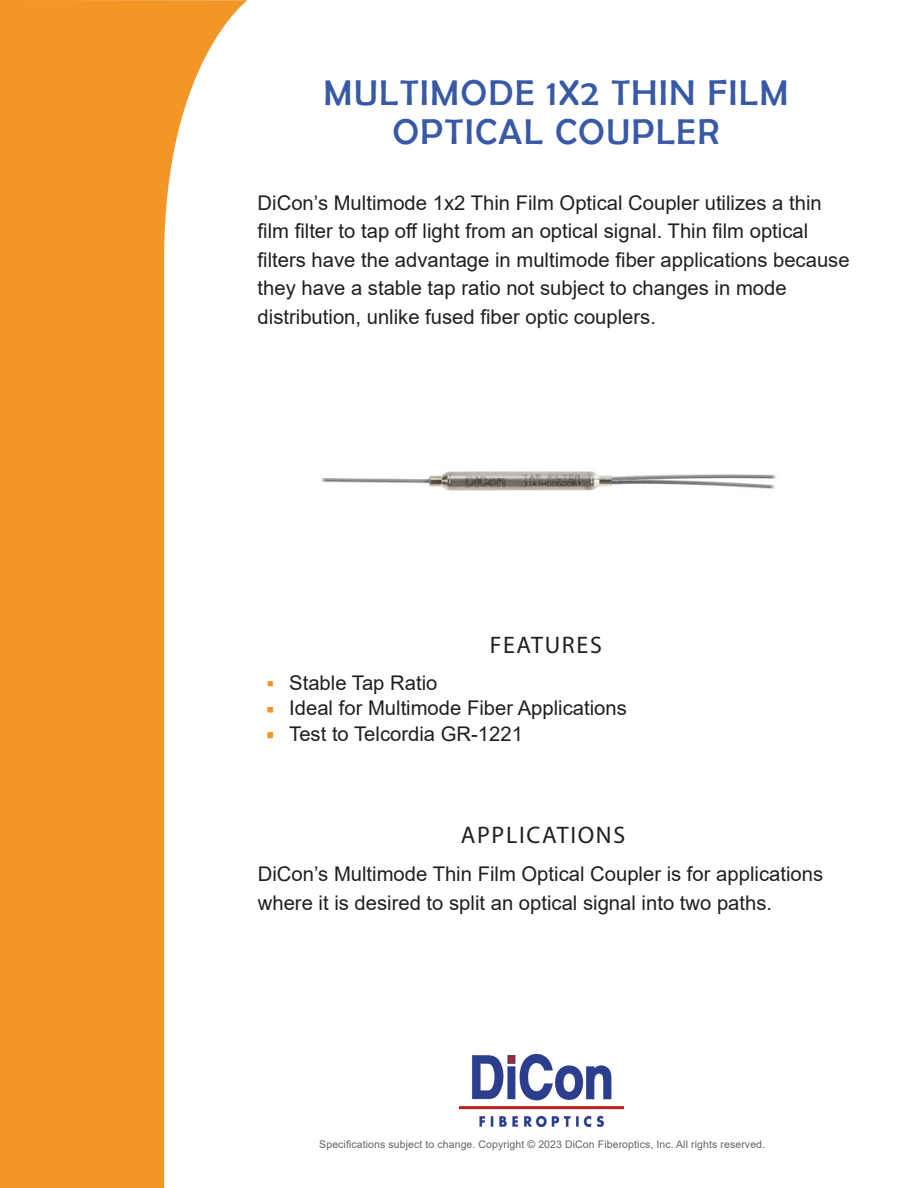
<style>
.page{position:relative;width:918px;height:1188px;background:#fff}
.page>*{position:absolute;margin:0;border:0;box-sizing:border-box;transform-origin:0 0}
.t1{font:36px "Berlin Sans FB";letter-spacing:.05em;color:#3859a7}
.t2{font:24px "Myriad Pro";letter-spacing:.07em;color:#231f20}
.t3{font:20.25px/28.5px "Arial";color:#231f20}
.t4{font:10.5px "Arial";letter-spacing:.01em;color:#636366}
.t5{font:9px "Wingdings";color:#f49625}
</style>
<div class="page">
<img style="left:321px;top:471px;width:455px;height:20px">
<svg style="left:0;top:0;width:248px;height:1188px;fill:#f49625"></svg>
<img style="left:460px;top:1054px;width:163px;height:73px">
<p class="t1" style="left:324px;top:73px;width:466px">MULTIMODE 1X2 THIN FILM</p>
<p class="t1" style="left:393px;top:112px;width:328px">OPTICAL COUPLER</p>
<p class="t3" style="left:258px;top:188px;width:594px">DiCon’s Multimode 1x2 Thin Film Optical Coupler utilizes a thin film filter to tap off light from an optical signal. Thin film optical filters have the advantage in multimode fiber applications because they have a stable tap ratio not subject to changes in mode distribution, unlike fused fiber optic couplers.</p>
<p class="t2" style="left:490px;top:630px;width:114px">FEATURES</p>
<p class="t5" style="left:267px;top:679px;width:8px">■</p>
<p class="t3" style="left:289px;top:668px;width:150px">Stable Tap Ratio</p>
<p class="t3" style="left:289px;top:694px;width:339px">Ideal for Multimode Fiber Applications</p>
<p class="t3" style="left:289px;top:719px;width:235px">Test to Telcordia GR-1221</p>
<p class="t5" style="left:267px;top:705px;width:8px">■</p>
<p class="t5" style="left:267px;top:730px;width:8px">■</p>
<p class="t2" style="left:461px;top:820px;width:166px">APPLICATIONS</p>
<p class="t3" style="left:258px;top:860px;width:567px">DiCon’s Multimode Thin Film Optical Coupler is for applications where it is desired to split an optical signal into two paths.</p>
<p class="t4" style="left:319px;top:1137px;width:447px">Specifications subject to change. Copyright © 2023 DiCon Fiberoptics, Inc. All rights reserved.</p>
</div>
